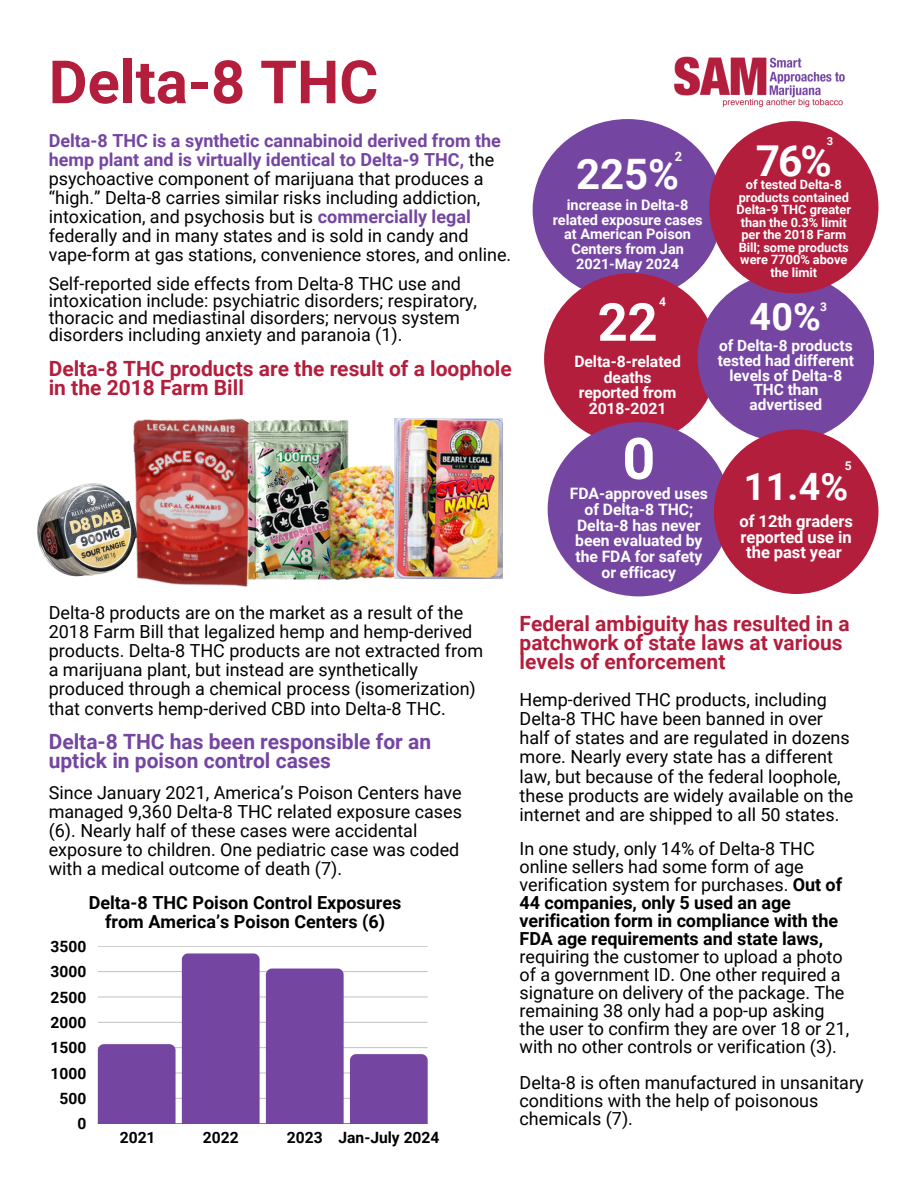
<style>
.page{position:relative;width:918px;height:1188px;background:#fff}
.page>*{position:absolute;margin:0;border:0;box-sizing:border-box;transform-origin:0 0}
.t1{font:700 59.7px "Roboto";color:#b31e3d}
.t2{font:700 57.6px "Roboto";color:#fff}
.t3{font:700 52.5px "Roboto";color:#fff}
.t4{font:700 42.6px "Roboto";color:#fff}
.t5{font:700 42px "Roboto";color:#fff}
.t6{font:700 37.65px "Roboto";color:#fff}
.t7{font:700 21px/19.2px "Roboto";color:#b31e3d}
.t8{font:700 21px/19.2px "Roboto";color:#7545a2}
.t9{font:18px/19.2px "Roboto";color:#000}
.t10{font:700 18px/19.2px "Roboto";color:#000;text-align:center}
.t11{font:700 16.5px/15.8px "Roboto";letter-spacing:-.005em;color:#fff;text-align:center}
.t12{font:700 15.75px/15.8px "Roboto";letter-spacing:-.005em;color:#fff;text-align:center}
.t13{font:700 15.6px "Roboto";color:#000}
.t14{font:700 15.45px/14.7px "Roboto";letter-spacing:-.005em;color:#fff;text-align:center}
.t15{font:700 14.55px/14.5px "Roboto";letter-spacing:-.005em;color:#fff;text-align:center}
.t16{font:700 12.9px "Roboto";color:#fff}
.t17{font:700 12.75px/12.5px "Roboto";letter-spacing:-.005em;color:#fff;text-align:center}
.t18{font:700 12px "Roboto";color:#fff}
.t19{font:700 11.1px "Roboto";color:#fff}
.s1{font-weight:700;color:#7545a2}
.s2{font-weight:700}
</style>
<div class="page">
<div style="left:533px;top:119px;width:189px;height:181px;background:#7545a2;border-radius:50%"></div>
<div style="left:544px;top:273px;width:174px;height:171px;background:#b31e3d;border-radius:50%"></div>
<div style="left:698px;top:273px;width:176px;height:169px;background:#7545a2;border-radius:50%"></div>
<div style="left:709px;top:121px;width:169px;height:172px;background:#b31e3d;border-radius:50%"></div>
<div style="left:548px;top:422px;width:182px;height:174px;background:#7545a2;border-radius:50%"></div>
<img style="left:674px;top:56px;width:171px;height:52px">
<img style="left:37px;top:497px;width:17px;height:71px">
<img style="left:54px;top:418px;width:194px;height:169px">
<img style="left:238px;top:418px;width:111px;height:167px">
<img style="left:297px;top:455px;width:127px;height:130px">
<img style="left:395px;top:418px;width:108px;height:160px">
<hr style="left:98px;top:1123px;width:330px;height:1px;background:#818181">
<hr style="left:98px;top:1098px;width:330px;height:1px;background:#000;opacity:.25">
<hr style="left:98px;top:1073px;width:330px;height:1px;background:#000;opacity:.25">
<hr style="left:98px;top:1047px;width:330px;height:1px;background:#c9c9c9">
<hr style="left:98px;top:1022px;width:330px;height:1px;background:#ccc">
<hr style="left:98px;top:997px;width:330px;height:1px;background:#e2e2e2">
<hr style="left:98px;top:971px;width:330px;height:1px;background:#c7c7c7">
<hr style="left:98px;top:946px;width:330px;height:1px;background:#cecece">
<div style="left:98px;top:1044px;width:78px;height:80px;background:#7545a2"></div>
<div style="left:182px;top:953px;width:78px;height:171px;background:#7545a2"></div>
<div style="left:266px;top:969px;width:78px;height:155px;background:#7545a2"></div>
<div style="left:350px;top:1054px;width:78px;height:70px;background:#7545a2"></div>
<div style="left:714px;top:429px;width:164px;height:165px;background:#b31e3d;border-radius:50%"></div>
<p class="t1" style="left:49px;top:48px;width:331px">Delta-8 THC</p>
<p class="t9" style="left:49px;top:131px;width:464px"><span class="s1">Delta-8 THC is a synthetic cannabinoid derived from the hemp plant and is virtually identical to Delta-9 THC,</span> the psychoactive component of marijuana that produces a “high.” Delta-8 carries similar risks including addiction, intoxication, and psychosis but is <span class="s1">commercially legal </span>federally and in many states and is sold in candy and vape-form at gas stations, convenience stores, and online.</p>
<p class="t9" style="left:49px;top:276px;width:430px;line-height:16.8px">Self-reported side effects from Delta-8 THC use and intoxication include: psychiatric disorders; respiratory, thoracic and mediastinal disorders; nervous system disorders including anxiety and paranoia (1).</p>
<h2 class="t7" style="left:49px;top:360px;width:465px">Delta-8 THC products are the result of a loophole in the 2018 Farm Bill</h2>
<h6 class="t16" style="left:675px;top:149px;width:9px">2</h6>
<h1 class="t5" style="left:576px;top:150px;width:104px">225%</h1>
<p class="t15" style="left:553px;top:198px;width:151px">increase in Delta-8 related exposure cases at American Poison<br>Centers from Jan<br>2021-May 2024</p>
<p class="t18" style="left:659px;top:295px;width:8px">4</p>
<h6 class="t3" style="left:598px;top:292px;width:61px">22</h6>
<h4 class="t12" style="left:574px;top:354px;width:108px">Delta-8-related deaths reported from<br>2018-2021</h4>
<h6 class="t2" style="left:622px;top:426px;width:34px">0</h6>
<h5 class="t12" style="left:570px;top:486px;width:140px">FDA-approved uses of Delta-8 THC;<br>Delta-8 has never been evaluated by the FDA for safety or efficacy</h5>
<h4 class="t19" style="left:827px;top:135px;width:8px">3</h4>
<p class="t4" style="left:756px;top:136px;width:78px">76%</p>
<h6 class="t17" style="left:737px;top:191px;width:116px">products contained<br>Delta-9 THC greater than the 0.3% limit per the 2018 Farm<br>Bill; some products were 7700% above the limit</h6>
<h6 class="t17" style="left:746px;top:179px;width:97px">of tested Delta-8</h6>
<p class="t6" style="left:750px;top:295px;width:73px">40%</p>
<p class="t14" style="left:718px;top:339px;width:138px">of Delta-8 products tested had different levels of Delta-8<br>THC than advertised</p>
<p class="t18" style="left:820px;top:300px;width:8px">3</p>
<p class="t18" style="left:845px;top:459px;width:8px">5</p>
<p class="t6" style="left:744px;top:465px;width:106px">11.4%</p>
<p class="t11" style="left:739px;top:513px;width:115px">of 12th graders reported use in the past year</p>
<p class="t9" style="left:49px;top:603px;width:436px">Delta-8 products are on the market as a result of the 2018 Farm Bill that legalized hemp and hemp-derived products. Delta-8 THC products are not extracted from a marijuana plant, but instead are synthetically produced through a chemical process (isomerization) that converts hemp-derived CBD into Delta-8 THC.</p>
<h2 class="t8" style="left:49px;top:732px;width:384px">Delta-8 THC has been responsible for an uptick in poison control cases</h2>
<p class="t9" style="left:49px;top:783px;width:415px">Since January 2021, America’s Poison Centers have managed 9,360 Delta-8 THC related exposure cases (6). Nearly half of these cases were accidental exposure to children. One pediatric case was coded with a medical outcome of death (7).</p>
<p class="t10" style="left:89px;top:893px;width:314px">Delta-8 THC Poison Control Exposures from America’s Poison Centers (6)</p>
<p class="t13" style="left:51px;top:937px;width:37px">3500</p>
<p class="t13" style="left:51px;top:963px;width:37px">3000</p>
<p class="t13" style="left:51px;top:988px;width:37px">2500</p>
<p class="t13" style="left:51px;top:1013px;width:37px">2000</p>
<p class="t13" style="left:51px;top:1039px;width:37px">1500</p>
<p class="t13" style="left:51px;top:1064px;width:37px">1000</p>
<p class="t13" style="left:60px;top:1089px;width:28px">500</p>
<p class="t13" style="left:78px;top:1115px;width:10px">0</p>
<p class="t13" style="left:120px;top:1129px;width:37px">2021</p>
<p class="t13" style="left:203px;top:1129px;width:37px">2022</p>
<p class="t13" style="left:287px;top:1129px;width:154px">2023 Jan-July 2024</p>
<p class="t7" style="left:520px;top:614px;width:332px">Federal ambiguity has resulted in a patchwork of state laws at various levels of enforcement</p>
<p class="t9" style="left:520px;top:690px;width:335px">Hemp-derived THC products, including Delta-8 THC have been banned in over half of states and are regulated in dozens more. Nearly every state has a different law, but because of the federal loophole, these products are widely available on the internet and are shipped to all 50 states.</p>
<p class="t9" style="left:520px;top:840px;width:331px;line-height:18px">In one study, only 14% of Delta-8 THC online sellers had some form of age verification system for purchases. <span class="s2">Out of 44 companies, only 5 used an age verification form in compliance with the FDA age requirements and state laws, </span>requiring the customer to upload a photo of a government ID. One other required a signature on delivery of the package. The remaining 38 only had a pop-up asking the user to confirm they are over 18 or 21, with no other controls or verification (3).</p>
<h3 class="t9" style="left:520px;top:1074px;width:346px;line-height:18px">Delta-8 is often manufactured in unsanitary conditions with the help of poisonous chemicals (7).</h3>
</div>
